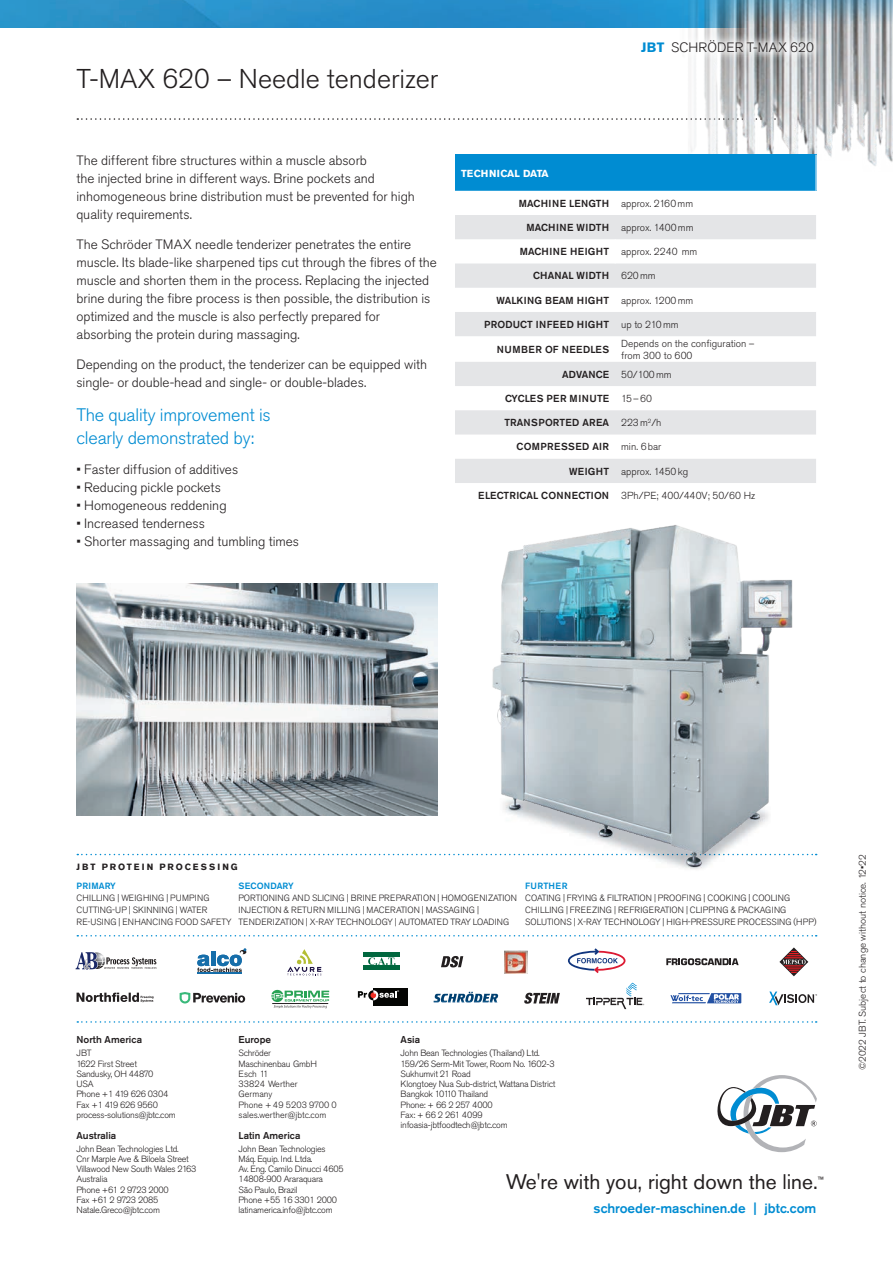
<style>
.page{position:relative;width:893px;height:1263px;background:#fff}
.page>*{position:absolute;margin:0;border:0;box-sizing:border-box;transform-origin:0 0}
.t1{font:300 27px "Akzidenz Grotesk Pro";color:#231f20}
.t2{font:21px "Akzidenz Grotesk Pro";color:#231f20}
.t3{font:300 18px/22.5px "Akzidenz Grotesk Pro";letter-spacing:-.01em;color:#008cd2}
.t4{font:300 13.5px/18px "Akzidenz Grotesk Pro";color:#231f20}
.t5{font:500 13.5px "Akzidenz Grotesk Pro";color:#008cd2}
.t6{font:300 10.2px/12px "Akzidenz Grotesk Pro";color:#231f20}
.t7{font:500 10.2px "Akzidenz Grotesk Pro";letter-spacing:.01em;color:#231f20}
.t8{font:500 10.2px "Akzidenz Grotesk Pro";letter-spacing:.05em;color:#231f20}
.t9{font:500 10.2px "Akzidenz Grotesk Pro";letter-spacing:.03em;color:#231f20}
.t10{font:700 10.2px "Akzidenz Grotesk Pro";letter-spacing:.01em;color:#fff}
.t11{font:500 9.9px "Akzidenz Grotesk Pro";color:#231f20}
.t12{font:300 9.75px "Akzidenz Grotesk Pro";color:#231f20}
.t13{font:300 9px/10.2px "Akzidenz Grotesk Pro";letter-spacing:-.025em;color:#231f20}
.t14{font:300 9px/12px "Akzidenz Grotesk Pro";letter-spacing:.01em;color:#231f20}
.t15{font:300 9px/10.2px "Akzidenz Grotesk Pro";color:#231f20}
.t16{font:700 9px "Akzidenz Grotesk Pro";letter-spacing:.22em;color:#231f20}
.t17{font:500 9px "Akzidenz Grotesk Pro";letter-spacing:.015em;color:#008cd2}
.t18{font:500 9px "Akzidenz Grotesk Pro";letter-spacing:.04em;color:#008cd2}
.t19{font:9px "Akzidenz Grotesk Pro";color:#231f20}
.s1{font-weight:700;color:#008cd2}
.s2{font-weight:300}
.s3{font-weight:500}
</style>
<div class="page">
<hr style="left:892px;top:908px;width:1px;height:190px;background:#008cd2">
<svg style="left:77px;top:1021px;width:740px;height:2px"></svg>
<svg style="left:77px;top:854px;width:373px;height:1px"></svg>
<svg style="left:77px;top:935px;width:740px;height:1px"></svg>
<svg style="left:717px;top:1075px;width:100px;height:77px"></svg>
<img style="left:504px;top:951px;width:23px;height:22px">
<svg style="left:368px;top:957px;width:28px;height:8px"></svg>
<hr style="left:364px;top:952px;width:36px;height:4px;background:#00673e">
<hr style="left:364px;top:966px;width:36px;height:4px;background:#00673e">
<svg style="left:76px;top:952px;width:80px;height:17px"></svg>
<svg style="left:568px;top:948px;width:57px;height:25px"></svg>
<svg style="left:666px;top:958px;width:73px;height:7px"></svg>
<svg style="left:670px;top:993px;width:71px;height:10px"></svg>
<svg style="left:769px;top:991px;width:48px;height:14px"></svg>
<svg style="left:287px;top:949px;width:36px;height:26px"></svg>
<svg style="left:441px;top:956px;width:22px;height:11px"></svg>
<svg style="left:77px;top:993px;width:76px;height:9px"></svg>
<svg style="left:524px;top:993px;width:36px;height:11px"></svg>
<svg style="left:779px;top:947px;width:29px;height:29px"></svg>
<svg style="left:586px;top:982px;width:58px;height:27px"></svg>
<svg style="left:271px;top:990px;width:58px;height:18px"></svg>
<hr style="left:272px;top:1003px;width:56px;height:1px;background:#231f20">
<div style="left:373px;top:988px;width:34px;height:18px;background:#040503"></div>
<svg style="left:358px;top:990px;width:41px;height:10px"></svg>
<svg style="left:448px;top:992px;width:50px;height:11px"></svg>
<hr style="left:197px;top:973px;width:45px;height:1px;background:#166eaa">
<svg style="left:197px;top:948px;width:49px;height:24px"></svg>
<svg style="left:179px;top:992px;width:66px;height:12px"></svg>
<img style="left:0;top:0;width:646px;height:27px">
<svg style="left:77px;top:118px;width:569px;height:2px"></svg>
<img style="left:646px;top:0;width:247px;height:166px">
<div style="left:632px;top:31px;width:191px;height:31px;background:#fff;opacity:.75"></div>
<div style="left:455px;top:155px;width:361px;height:36px;background:#008cd2"></div>
<svg style="left:455px;top:215px;width:361px;height:268px;fill:#e4e5e7"></svg>
<hr style="left:816px;top:155px;width:1px;height:36px;background:#fff">
<svg style="left:615px;top:239px;width:1px;height:24px"></svg>
<img style="left:77px;top:584px;width:361px;height:231px">
<img style="left:450px;top:525px;width:368px;height:345px">
<h1 class="t1" style="left:77px;top:61px;width:363px">T-MAX 620 – Needle tenderizer</h1>
<p class="t4" style="left:641px;top:38px;width:174px"><span class="s1">JBT</span> SCHRÖDER T-MAX 620</p>
<p class="t4" style="left:77px;top:151px;width:340px">The different fibre structures within a muscle absorb<br>the injected brine in different ways. Brine pockets and inhomogeneous brine distribution must be prevented for high quality requirements.</p>
<p class="t4" style="left:77px;top:235px;width:362px">The Schröder TMAX needle tenderizer penetrates the entire muscle. Its blade-like sharpened tips cut through the fibres of the muscle and shorten them in the process. Replacing the injected brine during the fibre process is then possible, the distribution is optimized and the muscle is also perfectly prepared for absorbing the protein during massaging.</p>
<p class="t4" style="left:77px;top:355px;width:352px">Depending on the product, the tenderizer can be equipped with single- or double-head and single- or double-blades.</p>
<h3 class="t3" style="left:77px;top:404px;width:196px">The quality improvement is clearly demonstrated by:</h3>
<p class="t4" style="left:77px;top:460px;width:163px">• Faster diffusion of additives</p>
<p class="t4" style="left:77px;top:478px;width:146px">• Reducing pickle pockets</p>
<p class="t4" style="left:77px;top:496px;width:152px">• Homogeneous reddening</p>
<p class="t4" style="left:77px;top:514px;width:130px">• Increased tenderness</p>
<p class="t4" style="left:77px;top:532px;width:224px">• Shorter massaging and tumbling times</p>
<p class="t10" style="left:461px;top:166px;width:89px">TECHNICAL DATA</p>
<p class="t7" style="left:519px;top:197px;width:176px">MACHINE LENGTH <span class="s2">approx. 2160mm</span></p>
<p class="t6" style="left:526px;top:221px;width:169px"><span class="s3">MACHINE WIDTH</span> approx. 1400mm</p>
<p class="t8" style="left:520px;top:245px;width:179px">MACHINE HEIGHT <span class="s2">approx. 2240 mm</span></p>
<p class="t7" style="left:533px;top:269px;width:124px">CHANAL WIDTH <span class="s2">620mm</span></p>
<p class="t7" style="left:496px;top:293px;width:198px">WALKING BEAM HIGHT <span class="s2">approx. 1200mm</span></p>
<p class="t9" style="left:484px;top:318px;width:196px">PRODUCT INFEED HIGHT <span class="s2">up to 210mm</span></p>
<p class="t8" style="left:497px;top:343px;width:114px">NUMBER OF NEEDLES</p>
<p class="t6" style="left:621px;top:337px;width:135px">Depends on the configuration – from 300 to 600</p>
<p class="t6" style="left:562px;top:368px;width:111px"><span class="s3">ADVANCE</span> 50/100mm</p>
<p class="t9" style="left:505px;top:392px;width:149px">CYCLES PER MINUTE <span class="s2">15–60</span></p>
<p class="t7" style="left:504px;top:416px;width:159px">TRANSPORTED AREA <span class="s2">223m</span><sup>2</sup><span class="s2">/h</span></p>
<p class="t8" style="left:517px;top:440px;width:146px">COMPRESSED AIR <span class="s2">min. 6bar</span></p>
<p class="t6" style="left:569px;top:465px;width:121px"><span class="s3">WEIGHT</span> approx. 1450kg</p>
<p class="t6" style="left:478px;top:489px;width:278px"><span class="s3">ELECTRICAL CONNECTION</span> 3Ph/PE; 400/440V; 50/60 Hz</p>
<p class="t16" style="left:77px;top:861px;width:163px">JBT PROTEIN PROCESSING</p>
<p class="t12" style="left:856px;top:1070px;width:217px;rotate:-90deg">©2022 JBT. Subject to change without notice. 12•22</p>
<p class="t17" style="left:239px;top:880px;width:57px">SECONDARY</p>
<p class="t14" style="left:239px;top:891px;width:280px">PORTIONING AND SLICING | BRINE PREPARATION | HOMOGENIZATION<br>INJECTION &amp; RETURN MILLING | MACERATION | MASSAGING |<br>TENDERIZATION | X-RAY TECHNOLOGY | AUTOMATED TRAY LOADING</p>
<p class="t17" style="left:77px;top:880px;width:41px">PRIMARY</p>
<p class="t14" style="left:77px;top:891px;width:156px">CHILLING | WEIGHING | PUMPING<br>CUTTING-UP | SKINNING | WATER<br>RE-USING | ENHANCING FOOD SAFETY</p>
<p class="t18" style="left:525px;top:880px;width:44px">FURTHER</p>
<p class="t14" style="left:525px;top:891px;width:293px">COATING | FRYING &amp; FILTRATION | PROOFING | COOKING | COOLING<br>CHILLING | FREEZING | REFRIGERATION | CLIPPING &amp; PACKAGING<br>SOLUTIONS | X-RAY TECHNOLOGY | HIGH-PRESSURE PROCESSING (HPP)</p>
<p class="t11" style="left:77px;top:1033px;width:67px">North America</p>
<p class="t13" style="left:77px;top:1048px;width:101px">JBT<br>1622 First Street<br>Sandusky, OH 44870<br>USA<br>Phone +1 419 626 0304<br>Fax +1 419 626 9560 process-solutions@jbtc.com</p>
<p class="t11" style="left:77px;top:1129px;width:41px">Australia</p>
<p class="t13" style="left:77px;top:1143px;width:121px">John Bean Technologies Ltd.<br>Cnr Marple Ave &amp; Biloela Street<br>Villawood New South Wales 2163<br>Australia<br>Phone +61 2 9723 2000<br>Fax +61 2 9723 2085<br>Natale.Greco@jbtc.com</p>
<p class="t11" style="left:239px;top:1033px;width:34px">Europe</p>
<p class="t15" style="left:239px;top:1048px;width:100px">Schröder<br>Maschinenbau GmbH<br>Esch 11<br>33824 Werther<br>Germany<br>Phone +49 5203 9700 0 sales.werther@jbtc.com</p>
<p class="t11" style="left:239px;top:1129px;width:64px">Latin America</p>
<p class="t13" style="left:239px;top:1143px;width:107px">John Bean Technologies<br>Máq. Equip. Ind. Ltda.<br>Av. Eng. Camilo Dinucci 4605<br>14808-900 Araraquara<br>São Paulo, Brazil<br>Phone +55 16 3301 2000 latinamerica.info@jbtc.com</p>
<p class="t11" style="left:401px;top:1033px;width:21px">Asia</p>
<p class="t13" style="left:401px;top:1048px;width:156px">John Bean Technologies (Thailand) Ltd.<br>159/26 Serm-Mit Tower, Room No. 1602-3<br>Sukhumvit 21 Road<br>Klongtoey Nua Sub-district, Wattana District<br>Bangkok 10110 Thailand<br>Phone: + 66 2 257 4000<br>Fax: + 66 2 261 4099 infoasia-jbtfoodtech@jbtc.com</p>
<h2 class="t2" style="left:506px;top:1168px;width:314px">We're with you, right down the line.</h2>
<p class="t19" style="left:818px;top:1174px;width:8px">™</p>
<p class="t5" style="left:594px;top:1199px;width:224px">schroeder-maschinen.de | jbtc.com</p>
</div>
